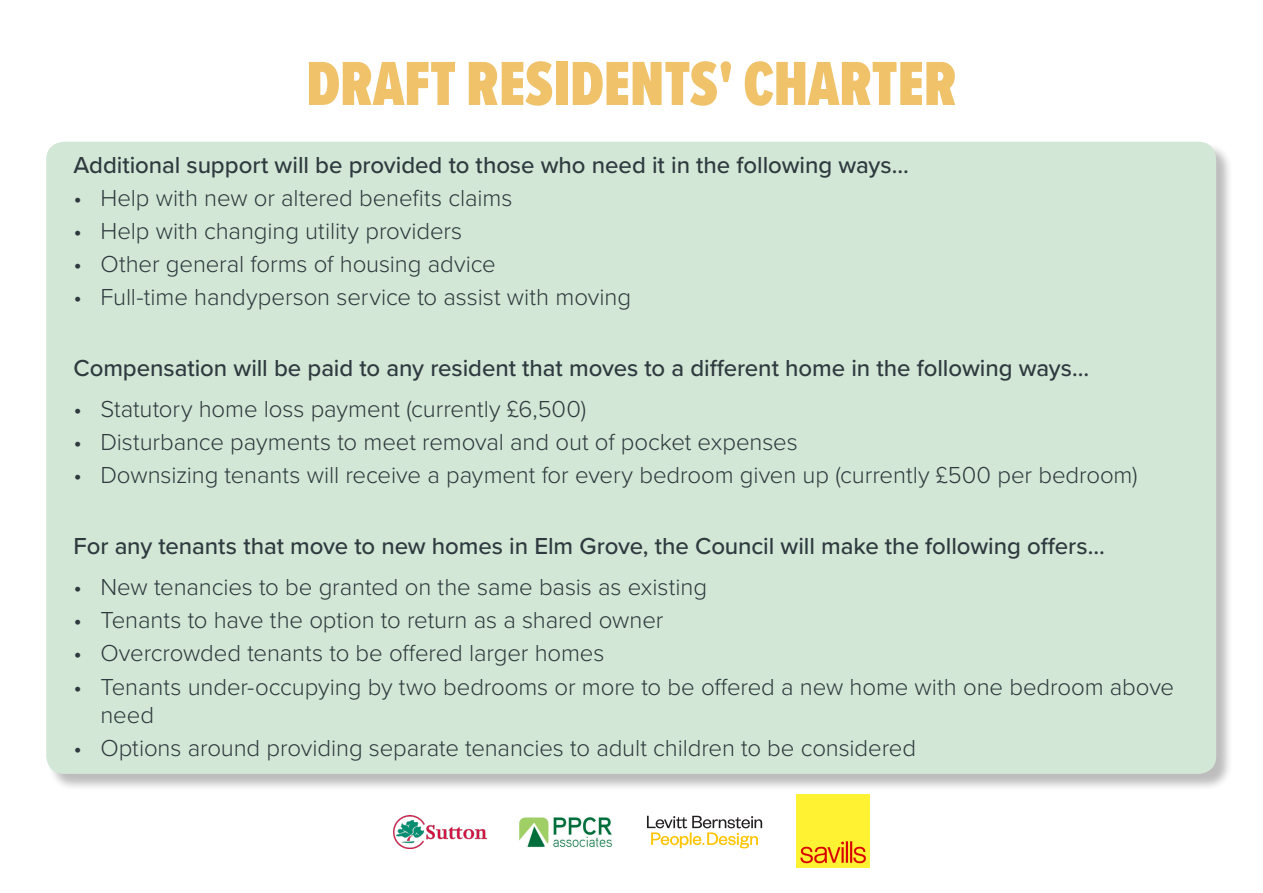
<style>
.page{position:relative;width:1263px;height:893px;background:#fff}
.page>*{position:absolute;margin:0;border:0;box-sizing:border-box;transform-origin:0 0}
.Page_title{font:900 64.5px "Proxima Nova Ex Cn";color:#f0c26a}
.t1{font:300 24px/28.8px "Proxima Nova";letter-spacing:-.005em;color:#2e3a3f}
.Text_-_Section_-_Lin{font:500 24px "Proxima Nova";letter-spacing:-.005em;color:#2e3a3f}
</style>
<div class="page">
<div style="left:47px;top:142px;width:1186px;height:649px;background:#231f20;opacity:.3"></div>
<div style="left:46px;top:142px;width:1170px;height:632px;background:#d3e7d6;border-radius:18px"></div>
<img style="left:519px;top:817px;width:93px;height:31px">
<img style="left:796px;top:795px;width:73px;height:73px">
<img style="left:394px;top:815px;width:93px;height:33px">
<svg style="left:647px;top:816px;width:115px;height:32px"></svg>
<p class="Page_title" style="left:306px;top:37px;width:652px">DRAFT RESIDENTS' CHARTER</p>
<p class="Text_-_Section_-_Lin" style="left:73px;top:147px;width:837px">Additional support will be provided to those who need it in the following ways…</p>
<p class="t1" style="left:73px;top:182px;width:440px">• Help with new or altered benefits claims</p>
<p class="t1" style="left:73px;top:216px;width:390px">• Help with changing utility providers</p>
<p class="t1" style="left:73px;top:249px;width:424px">• Other general forms of housing advice</p>
<p class="t1" style="left:73px;top:282px;width:559px">• Full-time handyperson service to assist with moving</p>
<p class="Text_-_Section_-_Lin" style="left:73px;top:350px;width:1017px">Compensation will be paid to any resident that moves to a different home in the following ways…</p>
<p class="t1" style="left:73px;top:394px;width:515px">• Statutory home loss payment (currently £6,500)</p>
<p class="t1" style="left:73px;top:427px;width:726px">• Disturbance payments to meet removal and out of pocket expenses</p>
<p class="t1" style="left:73px;top:460px;width:1066px">• Downsizing tenants will receive a payment for every bedroom given up (currently £500 per bedroom)</p>
<p class="Text_-_Section_-_Lin" style="left:73px;top:528px;width:1033px">For any tenants that move to new homes in Elm Grove, the Council will make the following offers…</p>
<p class="t1" style="left:73px;top:572px;width:635px">• New tenancies to be granted on the same basis as existing</p>
<p class="t1" style="left:73px;top:605px;width:592px">• Tenants to have the option to return as a shared owner</p>
<p class="t1" style="left:73px;top:638px;width:533px">• Overcrowded tenants to be offered larger homes</p>
<p class="t1" style="left:100px;top:671px;width:1075px;text-indent:-27px">• Tenants under-occupying by two bedrooms or more to be offered a new home with one bedroom above need</p>
<p class="t1" style="left:73px;top:733px;width:844px">• Options around providing separate tenancies to adult children to be considered</p>
</div>
